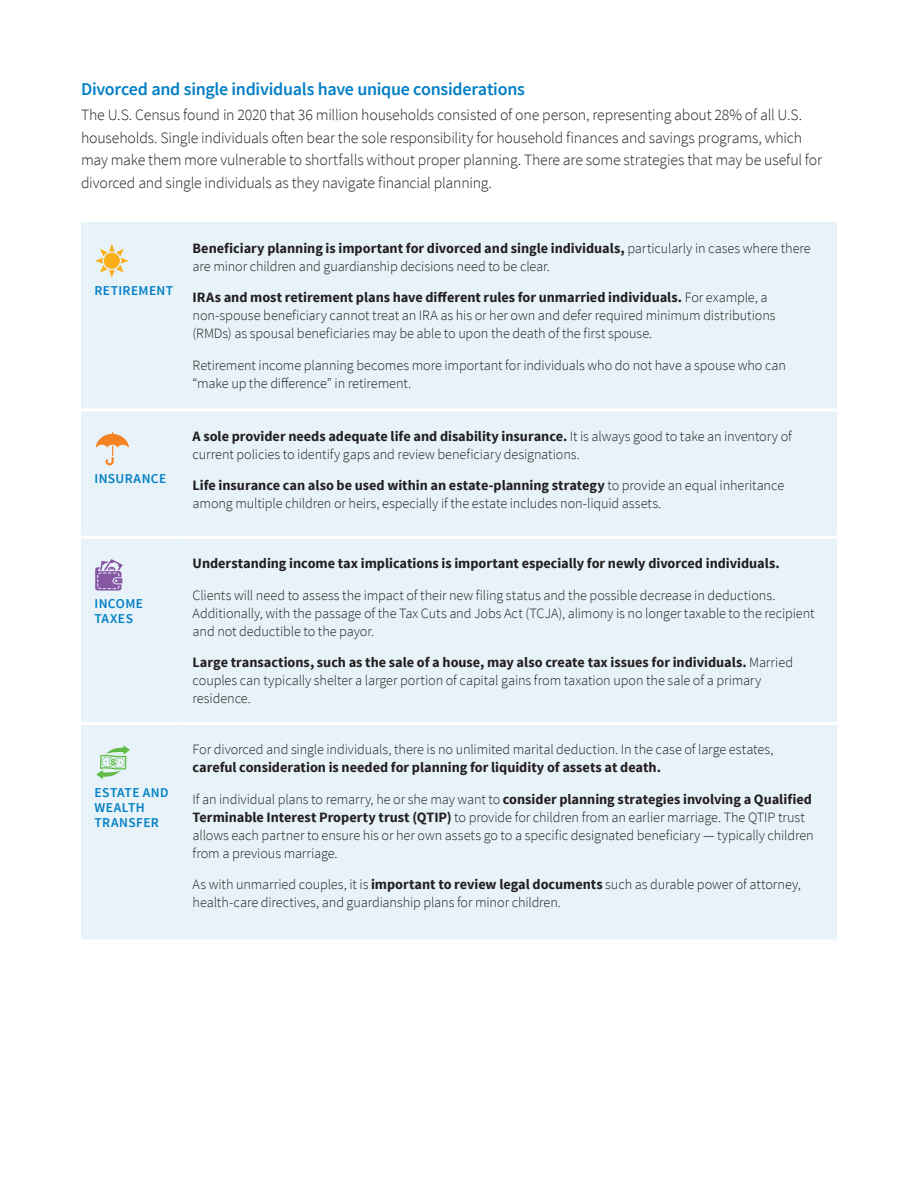
<style>
.page{position:relative;width:918px;height:1188px;background:#fff}
.page>*{position:absolute;margin:0;border:0;box-sizing:border-box;transform-origin:0 0}
.Subhead{font:600 18px "Source Sans Pro";letter-spacing:-.015em;color:#007ec5}
.Body{font:300 15.75px/22.5px "Source Sans Pro";letter-spacing:-.01em;color:#231f20}
.Table_text{font:300 14.25px/18px "Source Sans Pro";letter-spacing:-.01em;color:#231f20}
.Table_text-2{font:700 14.25px "Source Sans Pro";letter-spacing:-.005em;color:#231f20}
.Subhead-2{font:600 13.5px/15px "Source Sans Pro";letter-spacing:.025em;color:#007ec5}
.s1{font-weight:700}
</style>
<div class="page">
<div style="left:81px;top:222px;width:756px;height:717px;background:#e7f3f9"></div>
<hr style="left:81px;top:408px;width:103px;height:3px;background:#fff">
<hr style="left:184px;top:408px;width:653px;height:3px;background:#fff">
<hr style="left:81px;top:536px;width:103px;height:3px;background:#fff">
<hr style="left:184px;top:536px;width:653px;height:3px;background:#fff">
<hr style="left:81px;top:722px;width:103px;height:3px;background:#fff">
<hr style="left:184px;top:722px;width:653px;height:3px;background:#fff">
<svg style="left:95px;top:244px;width:34px;height:34px"></svg>
<svg style="left:96px;top:432px;width:33px;height:35px"></svg>
<svg style="left:95px;top:559px;width:28px;height:32px"></svg>
<svg style="left:96px;top:745px;width:34px;height:34px"></svg>
<p class="Subhead" style="left:81px;top:77px;width:445px">Divorced and single individuals have unique considerations</p>
<p class="Body" style="left:81px;top:104px;width:743px">The U.S. Census found in 2020 that 36 million households consisted of one person, representing about 28% of all U.S. households. Single individuals often bear the sole responsibility for household finances and savings programs, which may make them more vulnerable to shortfalls without proper planning. There are some strategies that may be useful for divorced and single individuals as they navigate financial planning.</p>
<p class="Subhead-2" style="left:94px;top:283px;width:80px">RETIREMENT</p>
<p class="Subhead-2" style="left:94px;top:471px;width:73px">INSURANCE</p>
<p class="Subhead-2" style="left:94px;top:596px;width:50px">INCOME<br>TAXES</p>
<p class="Subhead-2" style="left:94px;top:785px;width:76px">ESTATE AND<br>WEALTH<br>TRANSFER</p>
<p class="Table_text" style="left:193px;top:239px;width:620px"><span class="s1">Beneficiary planning is important for divorced and single individuals,</span> particularly in cases where there are minor children and guardianship decisions need to be clear.</p>
<p class="Table_text" style="left:193px;top:289px;width:585px"><span class="s1">IRAs and most retirement plans have different rules for unmarried individuals.</span> For example, a non-spouse beneficiary cannot treat an IRA as his or her own and defer required minimum distributions (RMDs) as spousal beneficiaries may be able to upon the death of the first spouse.</p>
<p class="Table_text" style="left:193px;top:356px;width:595px">Retirement income planning becomes more important for individuals who do not have a spouse who can “make up the difference” in retirement.</p>
<p class="Table_text" style="left:193px;top:427px;width:601px"><span class="s1">A sole provider needs adequate life and disability insurance.</span> It is always good to take an inventory of current policies to identify gaps and review beneficiary designations.</p>
<p class="Table_text" style="left:193px;top:477px;width:593px"><span class="s1">Life insurance can also be used within an estate-planning strategy</span> to provide an equal inheritance among multiple children or heirs, especially if the estate includes non-liquid assets.</p>
<p class="Table_text-2" style="left:193px;top:554px;width:589px">Understanding income tax implications is important especially for newly divorced individuals.</p>
<p class="Table_text" style="left:193px;top:586px;width:624px">Clients will need to assess the impact of their new filing status and the possible decrease in deductions.<br>Additionally, with the passage of the Tax Cuts and Jobs Act (TCJA), alimony is no longer taxable to the recipient and not deductible to the payor.</p>
<p class="Table_text" style="left:193px;top:654px;width:602px"><span class="s1">Large transactions, such as the sale of a house, may also create tax issues for individuals.</span> Married couples can typically shelter a larger portion of capital gains from taxation upon the sale of a primary residence.</p>
<p class="Table_text" style="left:193px;top:741px;width:582px">For divorced and single individuals, there is no unlimited marital deduction. In the case of large estates, <span class="s1">careful consideration is needed for planning for liquidity of assets at death.</span></p>
<p class="Table_text" style="left:193px;top:790px;width:623px">If an individual plans to remarry, he or she may want to <span class="s1">consider planning strategies involving a Qualified Terminable Interest Property trust (QTIP)</span> to provide for children from an earlier marriage. The QTIP trust allows each partner to ensure his or her own assets go to a specific designated beneficiary — typically children from a previous marriage.</p>
<p class="Table_text" style="left:193px;top:876px;width:610px">As with unmarried couples, it is <span class="s1">important to review legal documents</span> such as durable power of attorney, health-care directives, and guardianship plans for minor children.</p>
</div>
